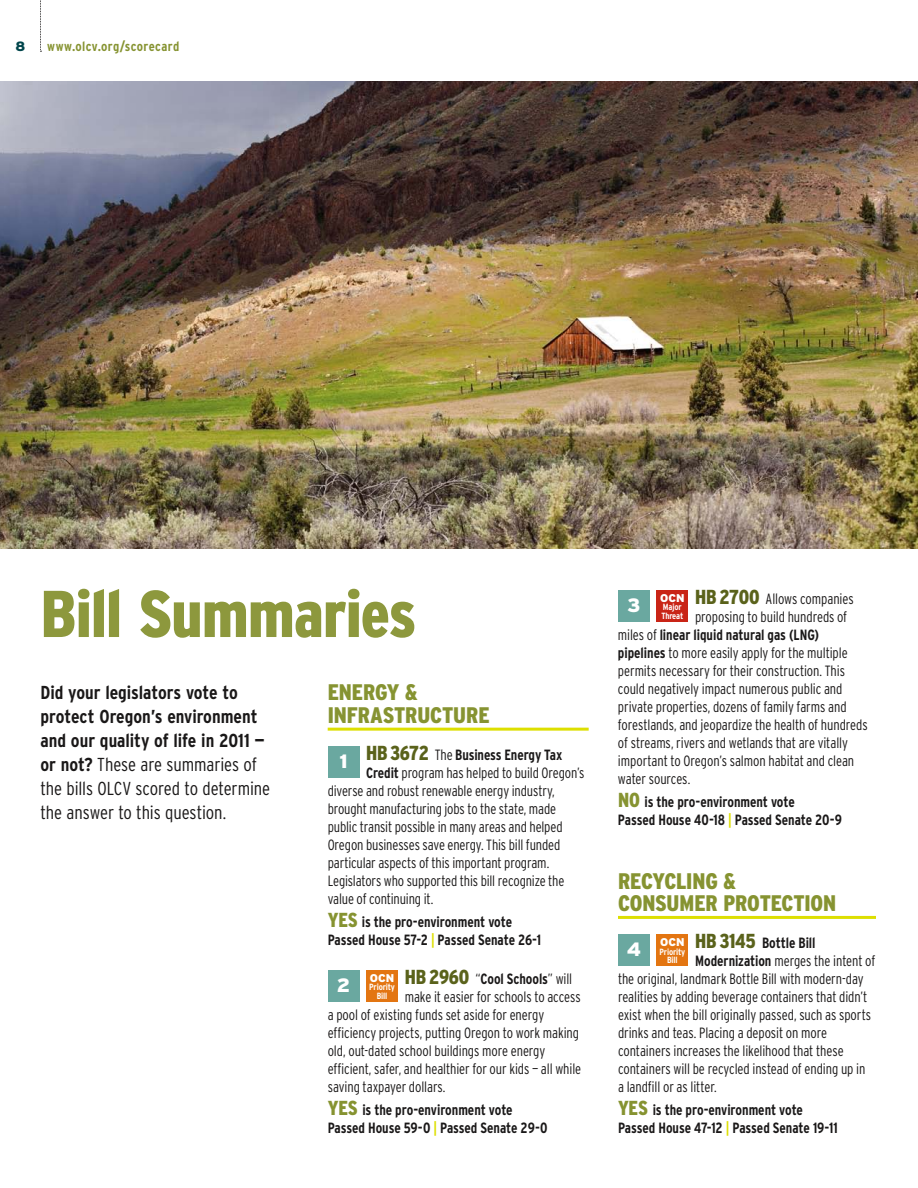
<style>
.page{position:relative;width:918px;height:1188px;background:#fff}
.page>*{position:absolute;margin:0;border:0;box-sizing:border-box;transform-origin:0 0}
.t1{font:900 condensed 66px "Interstate";letter-spacing:-.015em;color:#8d983d}
.t2{font:900 condensed 22.5px/22.5px "Interstate";letter-spacing:-.01em;color:#869331}
.t3{font:900 19.35px "Interstate";color:#fff}
.t4{font:700 condensed 18.75px/24px "Interstate";letter-spacing:-.005em;color:#1a1818}
.t5{font:300 condensed 14.85px "Interstate";letter-spacing:-.005em;color:#1a1818;scale:.95 1}
.t6{font:700 condensed 14.85px/18px "Interstate";letter-spacing:-.005em;color:#1a1818;scale:.95 1}
.t7{font:700 condensed 13.5px "Interstate";letter-spacing:.025em;color:#869331}
.t8{font:900 13.5px "Interstate";color:#00454b}
.t9{font:900 11.25px "Interstate";color:#fff}
.t10{font:700 condensed 9px/8.2px "Interstate";letter-spacing:-.015em;color:#fff;text-align:center}
.s1{font-weight:300}
.s2{font-weight:900;font-stretch:normal;font-size:19.35px;color:#fff}
.s3{font-weight:900;font-size:20.25px;color:#5a621b}
.s4{font-weight:700}
.s5{font-weight:900;font-size:20.25px;color:#869331}
.s6{color:#dddf00}
</style>
<div class="page">
<svg style="left:40px;top:0;width:1px;height:52px"></svg>
<hr style="left:618px;top:916px;width:258px;height:3px;background:#dddf00">
<div style="left:618px;top:590px;width:32px;height:32px;background:#6aa8a0"></div>
<div style="left:657px;top:590px;width:31px;height:32px;background:#c92416"></div>
<div style="left:618px;top:934px;width:32px;height:32px;background:#6aa8a0"></div>
<div style="left:657px;top:934px;width:31px;height:32px;background:#e37511"></div>
<hr style="left:328px;top:728px;width:261px;height:3px;background:#dddf00">
<div style="left:328px;top:746px;width:31px;height:32px;background:#6aa8a0"></div>
<div style="left:328px;top:970px;width:31px;height:32px;background:#6aa8a0"></div>
<div style="left:366px;top:970px;width:32px;height:32px;background:#e37511"></div>
<img style="left:0;top:81px;width:918px;height:468px">
<p class="t8" style="left:15px;top:39px;width:11px">8</p>
<p class="t7" style="left:47px;top:39px;width:134px">www.olcv.org/scorecard</p>
<h1 class="t1" style="left:40px;top:577px;width:377px">BILL SUMMARIES</h1>
<p class="t4" style="left:40px;top:680px;width:231px">Did your legislators vote to protect Oregon’s environment and our quality of life in 2011 — or not? <span class="s1">These are summaries of the bills OLCV scored to determine the answer to this question.</span></p>
<h2 class="t2" style="left:328px;top:681px;width:164px">ENERGY &amp;<br>INFRASTRUCTURE</h2>
<p class="t6" style="left:340px;top:745px;width:236px"><span class="s2">1</span> <span class="s3">HB 3672</span> <span class="s1">The</span> Business Energy Tax</p>
<p class="t5" style="left:366px;top:764px;width:231px"><span class="s4">Credit</span> program has helped to build Oregon’s</p>
<p class="t5" style="left:328px;top:782px;width:241px">diverse and robust renewable energy industry,</p>
<p class="t5" style="left:328px;top:800px;width:242px">brought manufacturing jobs to the state, made</p>
<p class="t5" style="left:328px;top:818px;width:249px">public transit possible in many areas and helped</p>
<p class="t5" style="left:328px;top:836px;width:247px">Oregon businesses save energy. This bill funded</p>
<p class="t5" style="left:328px;top:854px;width:235px">particular aspects of this important program.</p>
<p class="t5" style="left:328px;top:872px;width:251px">Legislators who supported this bill recognize the</p>
<p class="t5" style="left:328px;top:890px;width:113px">value of continuing it.</p>
<p class="t6" style="left:328px;top:913px;width:226px"><span class="s5">YES</span> is the pro-environment vote<br>Passed House 57-2 <span class="s6">|</span> Passed Senate 26-1</p>
<h3 class="t3" style="left:337px;top:974px;width:15px">2</h3>
<p class="t6" style="left:405px;top:969px;width:178px"><span class="s3">HB 2960</span> <span class="s1">“</span>Cool Schools<span class="s1">” will</span></p>
<p class="t5" style="left:405px;top:988px;width:187px">make it easier for schools to access</p>
<p class="t5" style="left:328px;top:1006px;width:229px">a pool of existing funds set aside for energy</p>
<p class="t5" style="left:328px;top:1024px;width:266px">efficiency projects, putting Oregon to work making</p>
<p class="t5" style="left:328px;top:1042px;width:231px">old, out-dated school buildings more energy</p>
<p class="t5" style="left:328px;top:1060px;width:268px">efficient, safer, and healthier for our kids — all while</p>
<p class="t5" style="left:328px;top:1078px;width:126px">saving taxpayer dollars.</p>
<p class="t6" style="left:328px;top:1101px;width:233px"><span class="s5">YES</span> is the pro-environment vote<br>Passed House 59-0 <span class="s6">|</span> Passed Senate 29-0</p>
<p class="t9" style="left:370px;top:972px;width:26px">OCN</p>
<p class="t10" style="left:369px;top:983px;width:27px">Priority<br>Bill</p>
<p class="t5" style="left:695px;top:590px;width:168px"><span class="s3">HB 2700</span> Allows companies</p>
<p class="t5" style="left:695px;top:608px;width:162px">proposing to build hundreds of</p>
<p class="t6" style="left:618px;top:625px;width:213px"><span class="s1">miles of</span> linear liquid natural gas (LNG)</p>
<p class="t5" style="left:618px;top:644px;width:243px"><span class="s4">pipelines</span> to more easily apply for the multiple</p>
<p class="t5" style="left:618px;top:662px;width:240px">permits necessary for their construction. This</p>
<p class="t5" style="left:618px;top:680px;width:238px">could negatively impact numerous public and</p>
<p class="t5" style="left:618px;top:698px;width:242px">private properties, dozens of family farms and</p>
<p class="t5" style="left:618px;top:716px;width:264px">forestlands, and jeopardize the health of hundreds</p>
<p class="t5" style="left:618px;top:734px;width:244px">of streams, rivers and wetlands that are vitally</p>
<p class="t5" style="left:618px;top:752px;width:250px">important to Oregon’s salmon habitat and clean</p>
<p class="t5" style="left:618px;top:770px;width:78px">water sources.</p>
<p class="t6" style="left:618px;top:793px;width:237px"><span class="s5">NO</span> is the pro-environment vote<br>Passed House 40-18 <span class="s6">|</span> Passed Senate 20-9</p>
<p class="t9" style="left:660px;top:592px;width:26px">OCN</p>
<p class="t10" style="left:661px;top:603px;width:23px;text-align:left">Major<br>Threat</p>
<h3 class="t3" style="left:627px;top:594px;width:15px">3</h3>
<h2 class="t2" style="left:618px;top:869px;width:220px">RECYCLING &amp;<br>CONSUMER PROTECTION</h2>
<h3 class="t3" style="left:627px;top:938px;width:16px">4</h3>
<p class="t6" style="left:695px;top:934px;width:128px"><span class="s3">HB 3145</span> Bottle Bill</p>
<p class="t5" style="left:695px;top:952px;width:191px"><span class="s4">Modernization</span> merges the intent of</p>
<p class="t5" style="left:618px;top:970px;width:260px">the original, landmark Bottle Bill with modern-day</p>
<p class="t5" style="left:618px;top:988px;width:264px">realities by adding beverage containers that didn’t</p>
<p class="t5" style="left:618px;top:1006px;width:268px">exist when the bill originally passed, such as sports</p>
<p class="t5" style="left:618px;top:1024px;width:222px">drinks and teas. Placing a deposit on more</p>
<p class="t5" style="left:618px;top:1042px;width:239px">containers increases the likelihood that these</p>
<p class="t5" style="left:618px;top:1060px;width:262px">containers will be recycled instead of ending up in</p>
<p class="t5" style="left:618px;top:1078px;width:105px">a landfill or as litter.</p>
<p class="t6" style="left:618px;top:1101px;width:233px"><span class="s5">YES</span> is the pro-environment vote<br>Passed House 47-12 <span class="s6">|</span> Passed Senate 19-11</p>
<p class="t9" style="left:660px;top:936px;width:26px">OCN</p>
<p class="t10" style="left:660px;top:947px;width:27px">Priority<br>Bill</p>
</div>
